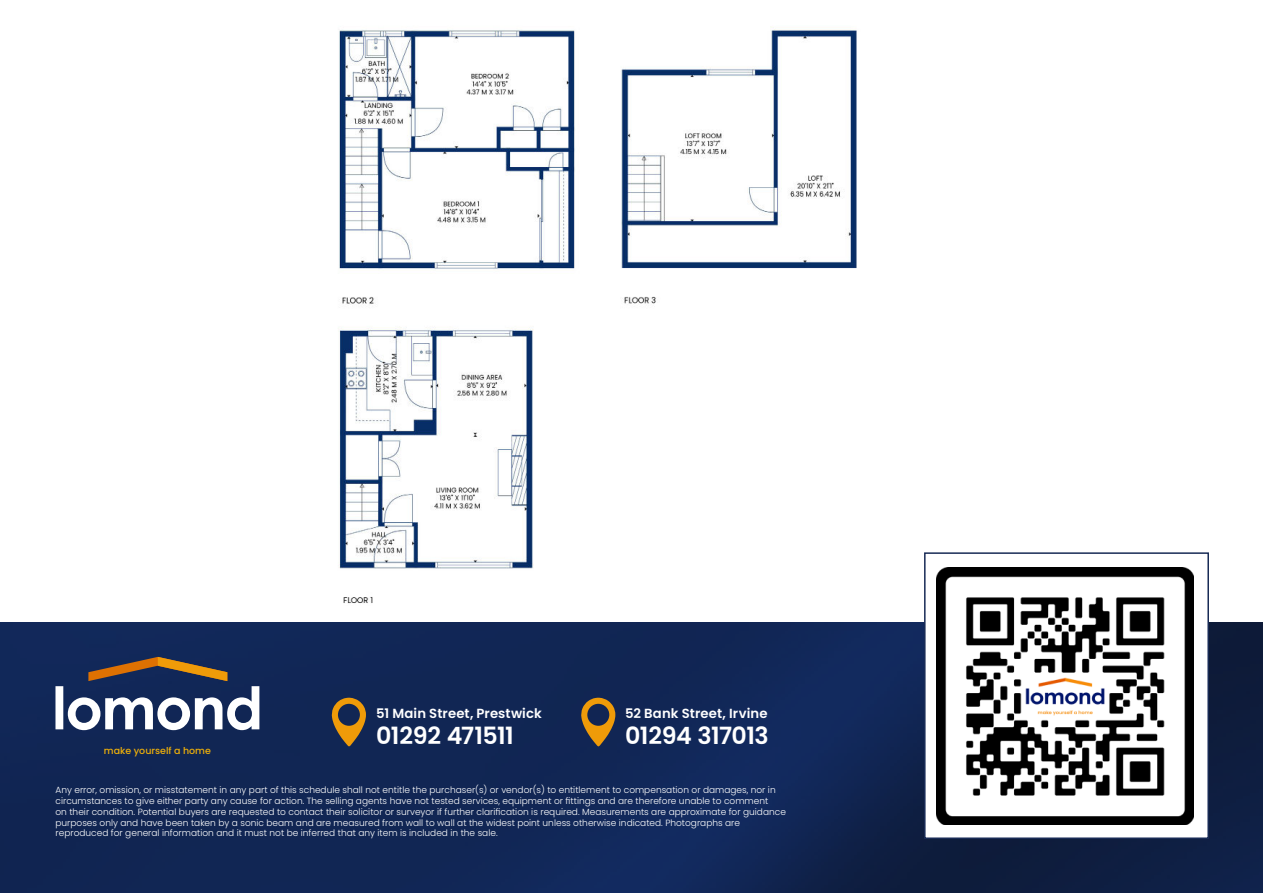
<style>
.page{position:relative;width:1263px;height:893px;background:#fff}
.page>*{position:absolute;margin:0;border:0;box-sizing:border-box;transform-origin:0 0}
.t1{font:600 23.85px "Poppins";letter-spacing:-.02em;color:#fff}
.t2{font:600 13.2px "Poppins";letter-spacing:.01em;color:#fff}
.t3{font:500 9.45px "Poppins";color:#efb009}
.t4{font:300 9px/10.8px "Poppins";color:#fff}
</style>
<div class="page">
<img style="left:0;top:623px;width:1263px;height:270px">
<div style="left:924px;top:552px;width:285px;height:287px;background:#fff;border:2px solid #182b56"></div>
<svg style="left:55px;top:657px;width:204px;height:73px"></svg>
<svg style="left:581px;top:698px;width:34px;height:48px;background:#795c30"></svg>
<svg style="left:332px;top:698px;width:34px;height:48px;background:#795d30"></svg>
<img style="left:339px;top:26px;width:518px;height:578px">
<img style="left:936px;top:568px;width:257px;height:257px">
<p class="t3" style="left:104px;top:745px;width:109px">make yourself a home</p>
<h2 class="t2" style="left:376px;top:707px;width:167px">51 Main Street, Prestwick</h2>
<h1 class="t1" style="left:376px;top:725px;width:139px">01292 471511</h1>
<h2 class="t2" style="left:625px;top:707px;width:144px">52 Bank Street, Irvine</h2>
<h1 class="t1" style="left:625px;top:725px;width:145px">01294 317013</h1>
<p class="t4" style="left:55px;top:785px;width:732px">Any error, omission, or misstatement in any part of this schedule shall not entitle the purchaser(s) or vendor(s) to entitlement to compensation or damages, nor in circumstances to give either party any cause for action. The selling agents have not tested services, equipment or fittings and are therefore unable to comment<br>on their condition. Potential buyers are requested to contact their solicitor or surveyor if further clarification is required. Measurements are approximate for guidance purposes only and have been taken by a sonic beam and are measured from wall to wall at the widest point unless otherwise indicated. Photographs are reproduced for general information and it must not be inferred that any item is included in the sale.</p>
</div>
